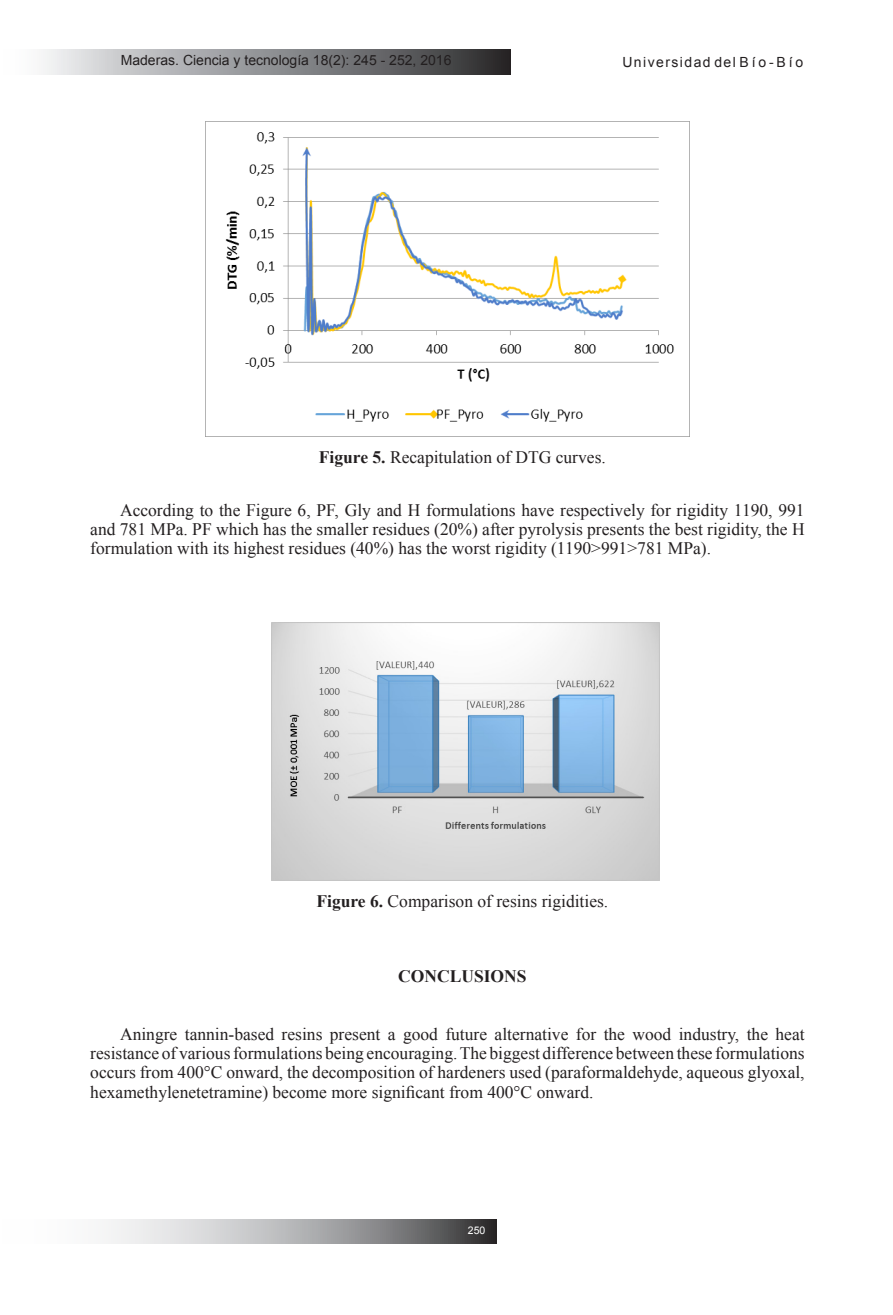
<style>
.page{position:relative;width:893px;height:1315px;background:#fff}
.page>*{position:absolute;margin:0;border:0;box-sizing:border-box;transform-origin:0 0}
.Epígrafe{font:17.5px/19.2px "Times New Roman";color:#231f20;text-align:justify}
.t1{font:700 17.5px "Times New Roman";color:#231f20}
.t2{font:14px "Arial";color:#231f20}
.t3{font:14px "Arial";letter-spacing:.105em;color:#231f20}
.t4{font:10.5px "Arial";color:#fff}
.s1{font-weight:700}
</style>
<div class="page">
<svg style="left:106px;top:1219px;width:390px;height:25px"></svg>
<div style="left:0;top:50px;width:511px;height:24px;background:linear-gradient(to right,#fff,#2b2b2e)"></div>
<img style="left:205px;top:121px;width:485px;height:315px">
<img style="left:271px;top:622px;width:388px;height:258px">
<p class="t2" style="left:121px;top:51px;width:332px">Maderas. Ciencia y tecnología 18(2): 245 - 252, 2016</p>
<p class="t3" style="left:622px;top:53px;width:182px">Universidad del Bío-Bío</p>
<p class="Epígrafe" style="left:319px;top:447px;width:288px"><span class="s1">Figure 5.</span> Recapitulation of DTG curves.</p>
<p class="Epígrafe" style="left:90px;top:500px;width:716px;text-indent:30px">According to the Figure 6, PF, Gly and H formulations have respectively for rigidity 1190, 991 and 781 MPa. PF which has the smaller residues (20%) after pyrolysis presents the best rigidity, the H formulation with its highest residues (40%) has the worst rigidity (1190&gt;991&gt;781 MPa).</p>
<p class="Epígrafe" style="left:316px;top:891px;width:293px"><span class="s1">Figure 6.</span> Comparison of resins rigidities.</p>
<p class="t1" style="left:398px;top:964px;width:130px">CONCLUSIONS</p>
<p class="Epígrafe" style="left:90px;top:1024px;width:716px;text-indent:30px">Aningre tannin-based resins present a good future alternative for the wood industry, the heat resistance of various formulations being encouraging. The biggest difference between these formulations occurs from 400°C onward, the decomposition of hardeners used (paraformaldehyde, aqueous glyoxal, hexamethylenetetramine) become more significant from 400°C onward.</p>
<p class="t4" style="left:468px;top:1223px;width:19px">250</p>
</div>
